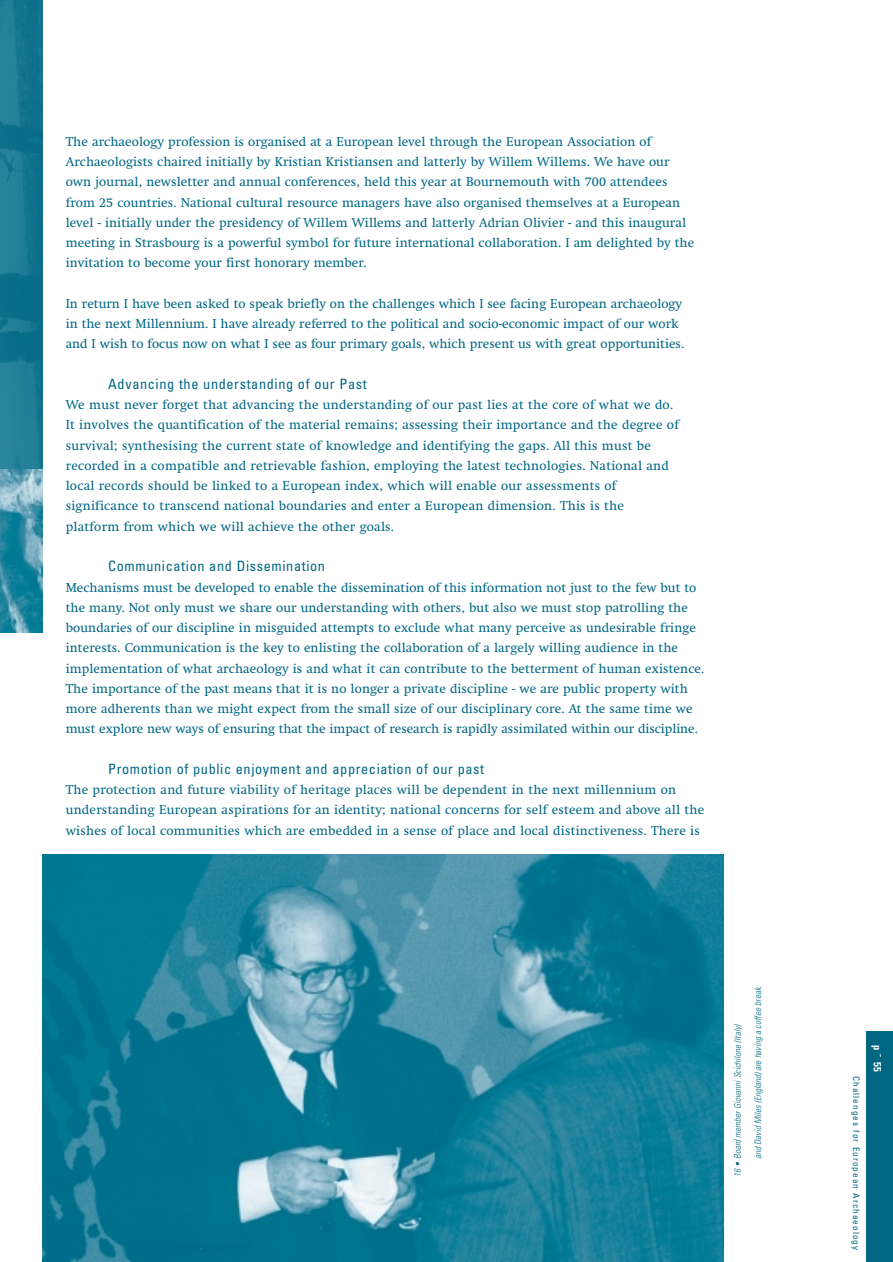
<style>
.page{position:relative;width:893px;height:1262px;background:#fff}
.page>*{position:absolute;margin:0;border:0;box-sizing:border-box;transform-origin:0 0}
.t1{font:condensed 14.25px "Univers";letter-spacing:.045em;color:#006783}
.t2{font:12.75px/20.2px "Swift";letter-spacing:.01em;color:#006783}
.t3{font:700 condensed 10.5px "Univers";color:#fff}
.t4{font:italic 300 condensed 9px "Univers";color:#006783}
.t5{font:condensed 9px "Univers";letter-spacing:.12em;color:#006783}
</style>
<div class="page">
<div style="left:866px;top:1031px;width:26px;height:230px;background:#006783"></div>
<img style="left:0;top:0;width:43px;height:470px">
<svg style="left:0;top:470px;width:43px;height:162px;background:#4295ac"></svg>
<img style="left:43px;top:855px;width:680px;height:406px">
<p class="t2" style="left:66px;top:133px;width:630px">The archaeology profession is organised at a European level through the European Association of Archaeologists chaired initially by Kristian Kristiansen and latterly by Willem Willems. We have our own journal, newsletter and annual conferences, held this year at Bournemouth with 700 attendees from 25 countries. National cultural resource managers have also organised themselves at a European level - initially under the presidency of Willem Willems and latterly Adrian Olivier - and this inaugural meeting in Strasbourg is a powerful symbol for future international collaboration. I am delighted by the invitation to become your first honorary member.</p>
<p class="t2" style="left:66px;top:295px;width:620px">In return I have been asked to speak briefly on the challenges which I see facing European archaeology in the next Millennium. I have already referred to the political and socio-economic impact of our work and I wish to focus now on what I see as four primary goals, which present us with great opportunities.</p>
<p class="t1" style="left:108px;top:379px;width:260px">Advancing the understanding of our Past</p>
<p class="t2" style="left:66px;top:396px;width:614px">We must never forget that advancing the understanding of our past lies at the core of what we do.<br>It involves the quantification of the material remains; assessing their importance and the degree of survival; synthesising the current state of knowledge and identifying the gaps. All this must be recorded in a compatible and retrievable fashion, employing the latest technologies. National and local records should be linked to a European index, which will enable our assessments of significance to transcend national boundaries and enter a European dimension. This is the platform from which we will achieve the other goals.</p>
<p class="t1" style="left:108px;top:561px;width:218px">Communication and Dissemination</p>
<p class="t2" style="left:66px;top:578px;width:640px">Mechanisms must be developed to enable the dissemination of this information not just to the few but to the many. Not only must we share our understanding with others, but also we must stop patrolling the boundaries of our discipline in misguided attempts to exclude what many perceive as undesirable fringe interests. Communication is the key to enlisting the collaboration of a largely willing audience in the implementation of what archaeology is and what it can contribute to the betterment of human existence.<br>The importance of the past means that it is no longer a private discipline - we are public property with more adherents than we might expect from the small size of our disciplinary core. At the same time we must explore new ways of ensuring that the impact of research is rapidly assimilated within our discipline.</p>
<p class="t1" style="left:108px;top:763px;width:377px">Promotion of public enjoyment and appreciation of our past</p>
<p class="t2" style="left:66px;top:781px;width:640px">The protection and future viability of heritage places will be dependent in the next millennium on understanding European aspirations for an identity; national concerns for self esteem and above all the wishes of local communities which are embedded in a sense of place and local distinctiveness. There is</p>
<p class="t4" style="left:734px;top:1176px;width:154px;rotate:-90deg">16 • Board member Giovanni Scichilone (Italy)</p>
<p class="t4" style="left:754px;top:1158px;width:174px;rotate:-90deg">and David Miles (England) are having a coffee break.</p>
<p class="t5" style="left:859px;top:1076px;width:175px;rotate:90deg">Challenges for European Archaeology</p>
<p class="t3" style="left:881px;top:1044px;width:29px;rotate:90deg">p ¯ 55</p>
</div>
